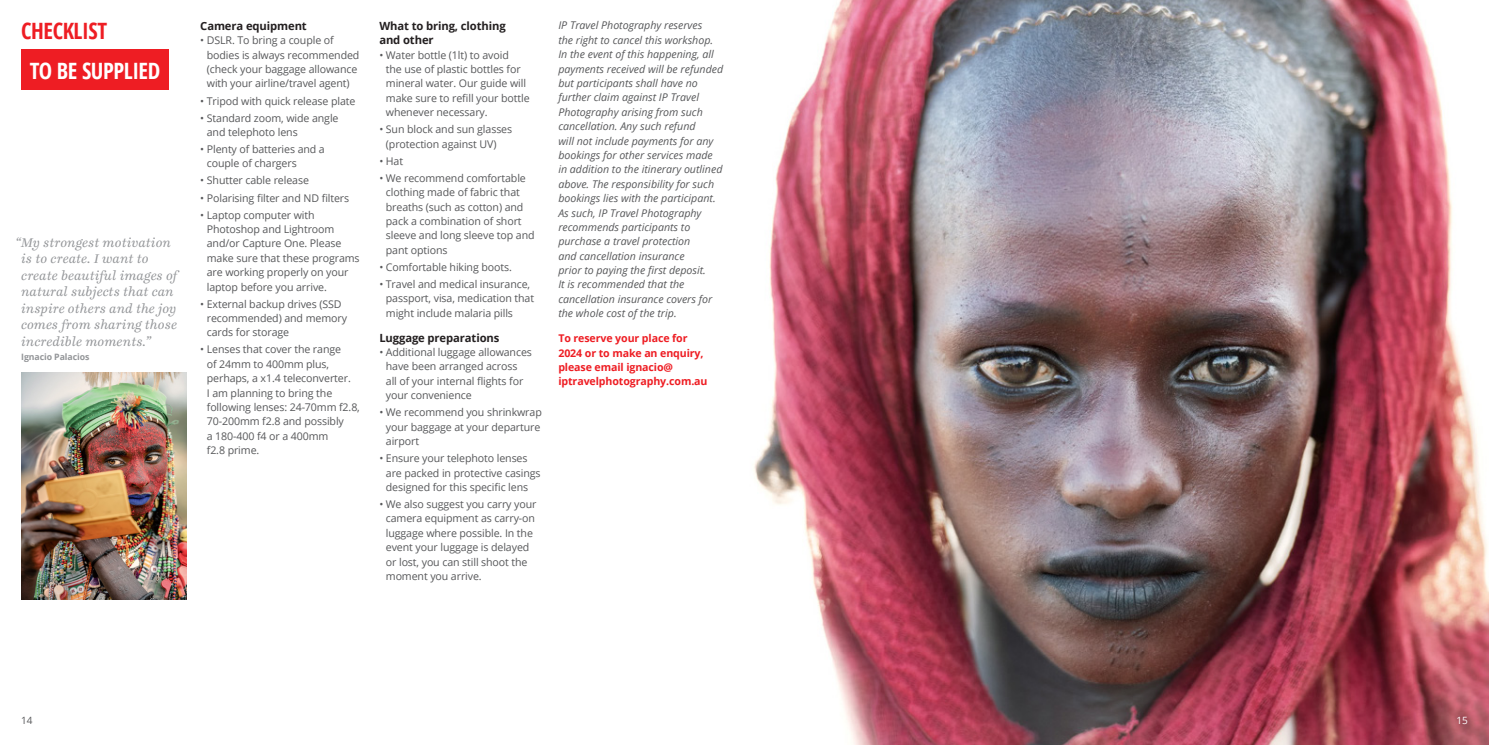
<style>
.page{position:relative;width:1489px;height:745px;background:#fff}
.page>*{position:absolute;margin:0;border:0;box-sizing:border-box;transform-origin:0 0}
.Heading_Colour{font:700 22.5px "Open Sans Condensed";letter-spacing:-.02em;color:#fff}
.Heading_Colour-2{font:700 22.5px "Open Sans Condensed";letter-spacing:-.02em;color:#ee1d23}
.t1{font:italic 13.75px/16.5px "Ingeborg";letter-spacing:.01em;color:#939598}
.Subheading{font:700 11.25px/14.4px "Open Sans";letter-spacing:-.01em;color:#231f20}
.Bullets{font:10.62px/14.4px "Open Sans";letter-spacing:-.01em;color:#57585a}
.Body{font:italic 10.62px/14.4px "Open Sans";color:#57585a}
.t2{font:700 10.62px/14.4px "Open Sans";letter-spacing:-.01em;color:#ee1d23}
.t3{font:10px "Open Sans";color:#57585a}
.t4{font:10px "Open Sans";color:#fff}
.Quote_name{font:700 8.75px "Open Sans";letter-spacing:-.01em;color:#939598}
</style>
<div class="page">
<img style="left:754px;top:0;width:734px;height:744px">
<div style="left:21px;top:50px;width:148px;height:40px;background:#ee1d23"></div>
<img style="left:21px;top:372px;width:165px;height:227px">
<p class="Heading_Colour-2" style="left:21px;top:15px;width:87px">CHECKLIST</p>
<p class="Subheading" style="left:200px;top:18px;width:108px">Camera equipment</p>
<p class="Bullets" style="left:207px;top:33px;width:154px;text-indent:-7px">• DSLR. To bring a couple of bodies is always recommended (check your baggage allowance with your airline/travel agent)</p>
<p class="Bullets" style="left:200px;top:93px;width:157px">• Tripod with quick release plate</p>
<p class="Bullets" style="left:207px;top:110px;width:133px;text-indent:-7px">• Standard zoom, wide angle and telephoto lens</p>
<p class="Bullets" style="left:207px;top:142px;width:119px;text-indent:-7px">• Plenty of batteries and a couple of chargers</p>
<p class="Bullets" style="left:200px;top:173px;width:110px">• Shutter cable release</p>
<p class="Bullets" style="left:200px;top:190px;width:150px">• Polarising filter and ND filters</p>
<p class="Bullets" style="left:207px;top:207px;width:154px;text-indent:-7px">• Laptop computer with<br>Photoshop and Lightroom and/or Capture One. Please make sure that these programs are working properly on your laptop before you arrive.</p>
<p class="Bullets" style="left:207px;top:296px;width:142px;text-indent:-7px">• External backup drives (SSD recommended) and memory cards for storage</p>
<p class="Bullets" style="left:207px;top:342px;width:154px;text-indent:-7px">• Lenses that cover the range<br>of 24mm to 400mm plus, perhaps, a x1.4 teleconverter.<br>I am planning to bring the following lenses: 24-70mm f2.8,<br>70-200mm f2.8 and possibly<br>a 180-400 f4 or a 400mm<br>f2.8 prime.</p>
<p class="Heading_Colour" style="left:30px;top:55px;width:132px">TO BE SUPPLIED</p>
<p class="t1" style="left:21px;top:234px;width:157px;text-indent:-5px">“My strongest motivation is to create. I want to create beautiful images of natural subjects that can inspire others and the joy comes from sharing those incredible moments.”</p>
<p class="Quote_name" style="left:21px;top:350px;width:70px">Ignacio Palacios</p>
<p class="Subheading" style="left:379px;top:18px;width:128px">What to bring, clothing and other</p>
<p class="Bullets" style="left:386px;top:47px;width:145px;text-indent:-7px">• Water bottle (1lt) to avoid<br>the use of plastic bottles for mineral water. Our guide will make sure to refill your bottle whenever necessary.</p>
<p class="Bullets" style="left:386px;top:122px;width:128px;text-indent:-7px">• Sun block and sun glasses (protection against UV)</p>
<p class="Bullets" style="left:379px;top:153px;width:25px">• Hat</p>
<p class="Bullets" style="left:386px;top:170px;width:150px;text-indent:-7px">• We recommend comfortable clothing made of fabric that breaths (such as cotton) and pack a combination of short sleeve and long sleeve top and pant options</p>
<p class="Bullets" style="left:379px;top:259px;width:134px">• Comfortable hiking boots.</p>
<p class="Bullets" style="left:386px;top:276px;width:150px;text-indent:-7px">• Travel and medical insurance, passport, visa, medication that might include malaria pills</p>
<p class="Subheading" style="left:379px;top:330px;width:122px">Luggage preparations</p>
<p class="Bullets" style="left:386px;top:344px;width:148px;text-indent:-7px">• Additional luggage allowances have been arranged across<br>all of your internal flights for your convenience</p>
<p class="Bullets" style="left:386px;top:405px;width:157px;text-indent:-7px">• We recommend you shrinkwrap your baggage at your departure airport</p>
<p class="Bullets" style="left:386px;top:450px;width:156px;text-indent:-7px">• Ensure your telephoto lenses are packed in protective casings designed for this specific lens</p>
<p class="Bullets" style="left:386px;top:496px;width:152px;text-indent:-7px">• We also suggest you carry your camera equipment as carry-on luggage where possible. In the event your luggage is delayed or lost, you can still shoot the moment you arrive.</p>
<p class="Body" style="left:558px;top:18px;width:166px">IP Travel Photography reserves<br>the right to cancel this workshop.<br>In the event of this happening, all payments received will be refunded but participants shall have no further claim against IP Travel<br>Photography arising from such cancellation. Any such refund<br>will not include payments for any bookings for other services made in addition to the itinerary outlined above. The responsibility for such bookings lies with the participant.<br>As such, IP Travel Photography recommends participants to purchase a travel protection<br>and cancellation insurance<br>prior to paying the first deposit.<br>It is recommended that the cancellation insurance covers for the whole cost of the trip.</p>
<p class="t2" style="left:558px;top:331px;width:151px">To reserve your place for<br>2024 or to make an enquiry, please email ignacio@ iptravelphotography.com.au</p>
<p class="t3" style="left:21px;top:712px;width:13px">14</p>
<p class="t4" style="left:1456px;top:712px;width:13px">15</p>
</div>
